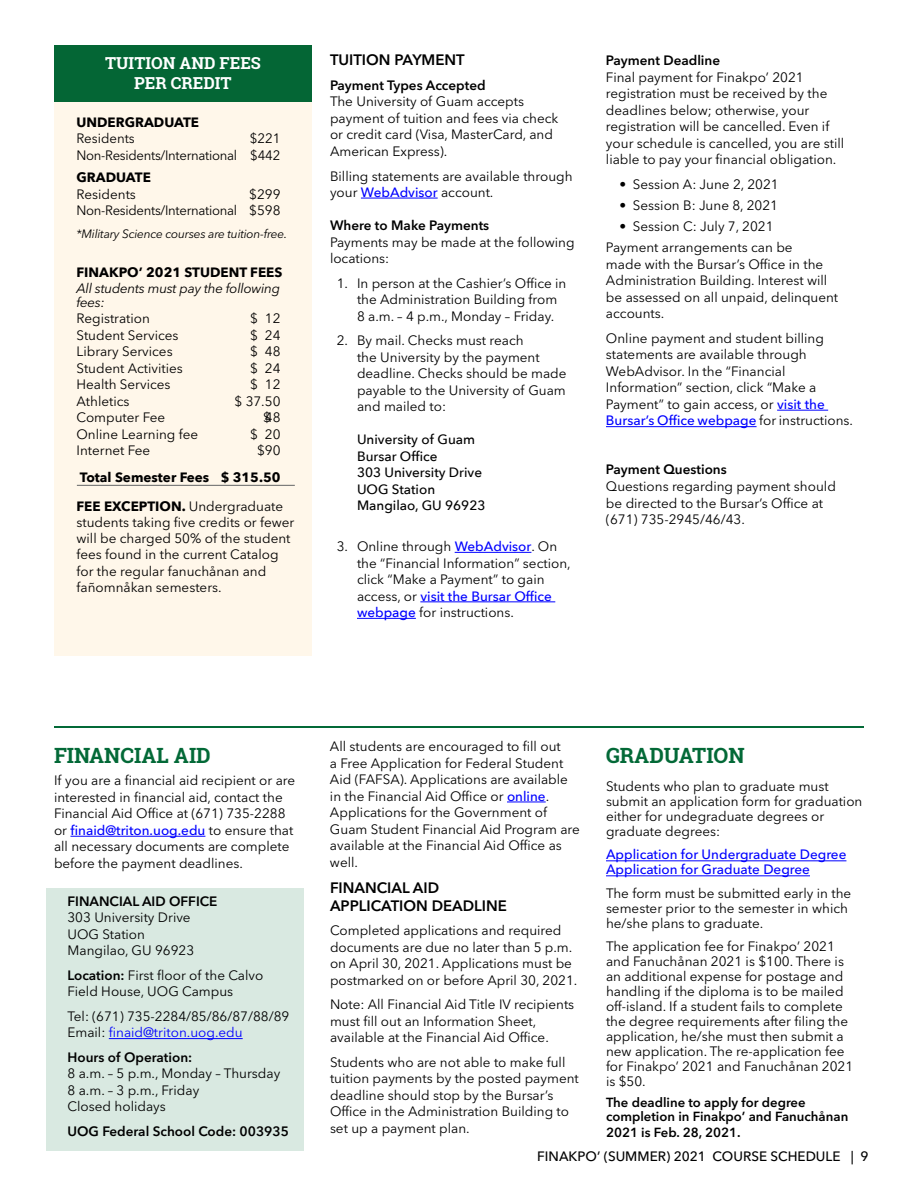
<style>
.page{position:relative;width:918px;height:1188px;background:#fff}
.page>*{position:absolute;margin:0;border:0;box-sizing:border-box;transform-origin:0 0}
.t1{font:700 21px "Roboto Slab";color:#036937}
.t2{font:700 16.5px/19.8px "Roboto Slab";color:#fff;text-align:center}
.t3{font:600 15px/18px "Avenir Next LT Pro";color:#000}
.t4{font:13.5px/16.5px "Avenir Next LT Pro";color:#000}
.t5{font:600 13.5px "Avenir Next LT Pro";color:#000}
.t6{font:500 13.5px "Avenir Next";color:#000}
.t7{font:13.5px/16.5px "Avenir Next LT Pro";letter-spacing:-.02em;color:#000;text-align:right}
.t8{font:700 13.5px "Avenir Next";color:#000}
.t9{font:500 13.5px/15px "Avenir Next LT Pro";color:#00f}
.t10{font:500 13.5px "Avenir Next LT Pro";color:#000}
.t11{font:italic 13.5px "Avenir Next LT Pro";letter-spacing:-.02em;color:#000}
.t12{font:600 13.2px/13.5px "Avenir Next LT Pro";color:#000}
.t13{font:italic 12px "Avenir Next LT Pro";letter-spacing:-.02em;color:#000}
.s1{font-family:"Avenir Next";font-weight:700}
.s2{font-family:"Avenir Next";font-weight:500;color:#00f}
.s3{font-weight:500;color:#00f}
.s4{font-weight:600}
.s5{color:#00f}
.s6{font-size:13.5px}
</style>
<div class="page">
<div style="left:54px;top:101px;width:258px;height:555px;background:#fff7ea"></div>
<div style="left:46px;top:888px;width:258px;height:262px;background:#d9e9e1"></div>
<hr style="left:357px;top:618px;width:59px;height:1px;background:#00f">
<hr style="left:54px;top:726px;width:810px;height:2px;background:#036937">
<hr style="left:77px;top:485px;width:218px;height:1px;background:#636466">
<hr style="left:361px;top:198px;width:77px;height:1px;background:#00f">
<hr style="left:455px;top:552px;width:76px;height:1px;background:#00f">
<hr style="left:420px;top:602px;width:135px;height:1px;background:#00f">
<hr style="left:777px;top:410px;width:51px;height:1px;background:#00f">
<hr style="left:606px;top:426px;width:151px;height:1px;background:#00f">
<hr style="left:70px;top:836px;width:135px;height:1px;background:#00f">
<hr style="left:109px;top:1038px;width:134px;height:1px;background:#00f">
<hr style="left:507px;top:802px;width:39px;height:1px;background:#00f">
<hr style="left:606px;top:860px;width:240px;height:1px;background:#00f">
<hr style="left:606px;top:875px;width:204px;height:1px;background:#00f">
<div style="left:54px;top:45px;width:258px;height:56px;background:#046635"></div>
<p class="t2" style="left:105px;top:53px;width:157px">TUITION AND FEES<br>PER CREDIT</p>
<h5 class="t8" style="left:76px;top:110px;width:124px">UNDERGRADUATE</h5>
<p class="t4" style="left:76px;top:130px;width:60px">Residents</p>
<p class="t7" style="left:76px;top:130px;width:206px">$221<br>Non-Residents/International $442</p>
<p class="t8" style="left:76px;top:166px;width:76px">GRADUATE</p>
<p class="t4" style="left:76px;top:186px;width:61px">Residents</p>
<p class="t7" style="left:76px;top:186px;width:206px">$299<br>Non-Residents/International $598</p>
<p class="t13" style="left:76px;top:226px;width:212px">*Military Science courses are tuition-free.</p>
<h5 class="t8" style="left:76px;top:260px;width:207px">FINAKPO’ 2021 STUDENT FEES</h5>
<p class="t11" style="left:76px;top:280px;width:205px">All students must pay the following</p>
<p class="t11" style="left:76px;top:294px;width:30px">fees:</p>
<p class="t4" style="left:76px;top:310px;width:75px">Registration</p>
<p class="t4" style="left:250px;top:310px;width:32px">$ 12</p>
<p class="t4" style="left:76px;top:327px;width:104px">Student Services</p>
<p class="t4" style="left:250px;top:327px;width:32px">$ 24</p>
<p class="t4" style="left:76px;top:343px;width:98px">Library Services</p>
<p class="t4" style="left:250px;top:343px;width:32px">$ 48</p>
<p class="t4" style="left:76px;top:360px;width:108px">Student Activities</p>
<p class="t4" style="left:250px;top:360px;width:32px">$ 24</p>
<p class="t4" style="left:76px;top:376px;width:96px">Health Services</p>
<p class="t4" style="left:250px;top:376px;width:32px">$ 12</p>
<p class="t4" style="left:76px;top:393px;width:55px">Athletics</p>
<p class="t4" style="left:234px;top:393px;width:48px">$ 37.50</p>
<p class="t4" style="left:76px;top:409px;width:90px">Computer Fee</p>
<p class="t4" style="left:263px;top:409px;width:19px">$ 48</p>
<p class="t4" style="left:76px;top:426px;width:123px">Online Learning fee</p>
<p class="t4" style="left:250px;top:426px;width:32px">$ 20</p>
<p class="t4" style="left:76px;top:442px;width:75px">Internet Fee</p>
<p class="t4" style="left:257px;top:442px;width:25px">$90</p>
<p class="t8" style="left:80px;top:466px;width:131px">Total Semester Fees</p>
<p class="t8" style="left:221px;top:466px;width:61px">$ 315.50</p>
<p class="t4" style="left:76px;top:498px;width:220px"><span class="s1">FEE EXCEPTION.</span> Undergraduate students taking fve credits or fewer will be charged 50% of the student fees found in the current Catalog for the regular fanuchånan and fañomnåkan semesters.</p>
<p class="t3" style="left:330px;top:51px;width:136px">TUITION PAYMENT</p>
<p class="t5" style="left:330px;top:77px;width:157px">Payment Types Accepted</p>
<p class="t4" style="left:330px;top:93px;width:230px">The University of Guam accepts payment of tuition and fees via check or credit card (Visa, MasterCard, and<br>American Express).</p>
<p class="t4" style="left:330px;top:168px;width:244px">Billing statements are available through your <span class="s2">WebAdvisor</span> account.</p>
<p class="t5" style="left:330px;top:217px;width:161px">Where to Make Payments</p>
<p class="t4" style="left:330px;top:234px;width:246px">Payments may be made at the following locations:</p>
<p class="t4" style="left:357px;top:275px;width:211px;text-indent:-20px">1. In person at the Cashier’s Offce in the Administration Building from<br>8 a.m. – 4 p.m., Monday – Friday.</p>
<p class="t4" style="left:357px;top:332px;width:211px;text-indent:-20px">2. By mail. Checks must reach<br>the University by the payment deadline. Checks should be made payable to the University of Guam and mailed to:</p>
<p class="t6" style="left:357px;top:428px;width:120px">University of Guam</p>
<p class="t6" style="left:357px;top:444px;width:82px">Bursar Office</p>
<p class="t6" style="left:357px;top:461px;width:127px">303 University Drive</p>
<p class="t6" style="left:357px;top:477px;width:80px">UOG Station</p>
<p class="t6" style="left:357px;top:494px;width:130px">Mangilao, GU 96923</p>
<p class="t4" style="left:357px;top:538px;width:215px;text-indent:-20px">3. Online through <span class="s2">WebAdvisor</span>. On the “Financial Information” section, click “Make a Payment” to gain access, or <span class="s2">visit the Bursar Office webpage</span> for instructions.</p>
<p class="t5" style="left:606px;top:52px;width:116px">Payment Deadline</p>
<p class="t4" style="left:606px;top:69px;width:240px">Final payment for Finakpo’ 2021 registration must be received by the deadlines below; otherwise, your registration will be cancelled. Even if your schedule is cancelled, you are still liable to pay your fnancial obligation.</p>
<p class="t4" style="left:619px;top:176px;width:161px">• Session A: June 2, 2021</p>
<p class="t4" style="left:619px;top:197px;width:160px">• Session B: June 8, 2021</p>
<p class="t4" style="left:606px;top:216px;width:188px;line-height:21.1px;text-align:center">• Session C: July 7, 2021<br>Payment arrangements can be</p>
<p class="t4" style="left:606px;top:256px;width:234px">made with the Bursar’s Offce in the<br>Administration Building. Interest will be assessed on all unpaid, delinquent accounts.</p>
<p class="t4" style="left:606px;top:330px;width:249px">Online payment and student billing statements are available through WebAdvisor. In the “Financial Information” section, click “Make a Payment” to gain access, or <span class="s3">visit the Bursar’s Offce webpage</span> for instructions.</p>
<p class="t5" style="left:606px;top:462px;width:122px">Payment Questions</p>
<p class="t4" style="left:606px;top:478px;width:231px">Questions regarding payment should be directed to the Bursar’s Offce at (671) 735-2945/46/43.</p>
<h3 class="t1" style="left:54px;top:741px;width:158px">FINANCIAL AID</h3>
<p class="t4" style="left:54px;top:772px;width:243px">If you are a fnancial aid recipient or are interested in fnancial aid, contact the Financial Aid Offce at (671) 735-2288 or <span class="s3">fnaid@triton.uog.edu</span> to ensure that all necessary documents are complete before the payment deadlines.</p>
<p class="t5" style="left:68px;top:893px;width:151px">FINANCIAL AID OFFICE</p>
<p class="t4" style="left:68px;top:909px;width:128px">303 University Drive<br>UOG Station<br>Mangilao, GU 96923</p>
<p class="t4" style="left:68px;top:967px;width:197px"><span class="s4">Location:</span> First foor of the Calvo<br>Field House, UOG Campus</p>
<p class="t4" style="left:68px;top:1008px;width:223px">Tel: (671) 735-2284/85/86/87/88/89<br>Email: <span class="s5">fnaid@triton.uog.edu</span></p>
<p class="t5" style="left:68px;top:1049px;width:126px">Hours of Operation:</p>
<p class="t4" style="left:68px;top:1065px;width:214px">8 a.m. – 5 p.m., Monday – Thursday<br>8 a.m. – 3 p.m., Friday<br>Closed holidays</p>
<p class="t5" style="left:68px;top:1123px;width:223px">UOG Federal School Code: 003935</p>
<p class="t4" style="left:330px;top:738px;width:251px">All students are encouraged to fll out<br>a Free Application for Federal Student Aid (FAFSA). Applications are available in the Financial Aid Offce or <span class="s3">online</span>.<br>Applications for the Government of Guam Student Financial Aid Program are available at the Financial Aid Offce as well.</p>
<h5 class="t3" style="left:330px;top:878px;width:179px">FINANCIAL AID<br>APPLICATION DEADLINE</h5>
<p class="t4" style="left:330px;top:922px;width:249px">Completed applications and required documents are due no later than 5 p.m. on April 30, 2021. Applications must be postmarked on or before April 30, 2021.</p>
<p class="t4" style="left:330px;top:996px;width:246px">Note: All Financial Aid Title IV recipients must fll out an Information Sheet, available at the Financial Aid Offce.</p>
<p class="t4" style="left:330px;top:1054px;width:250px">Students who are not able to make full tuition payments by the posted payment deadline should stop by the Bursar’s Offce in the Administration Building to set up a payment plan.</p>
<h3 class="t1" style="left:606px;top:741px;width:140px">GRADUATION</h3>
<p class="t4" style="left:606px;top:779px;width:258px;line-height:15px">Students who plan to graduate must submit an application form for graduation either for undegraduate degrees or graduate degrees:</p>
<p class="t9" style="left:606px;top:847px;width:242px">Application for Undergraduate Degree<br>Application for Graduate Degree</p>
<p class="t4" style="left:606px;top:885px;width:247px;line-height:15px">The form must be submitted early in the semester prior to the semester in which he/she plans to graduate.</p>
<p class="t4" style="left:606px;top:938px;width:249px;line-height:15px">The application fee for Finakpo’ 2021 and Fanuchånan 2021 is $100. There is an additional expense for postage and handling if the diploma is to be mailed off-island. If a student fails to complete the degree requirements after fling the application, he/she must then submit a new application. The re-application fee for Finakpo’ 2021 and Fanuchånan 2021 is $50.</p>
<p class="t12" style="left:606px;top:1096px;width:244px">The deadline to apply for degree completion in Finakpo’ and Fanuchånan</p>
<p class="t12" style="left:606px;top:1126px;width:136px">2021 is Feb. 28, 2021<span class="s6">.</span></p>
<p class="t10" style="left:537px;top:1148px;width:333px">FINAKPO’ (SUMMER) 2021 COURSE SCHEDULE | 9</p>
</div>
